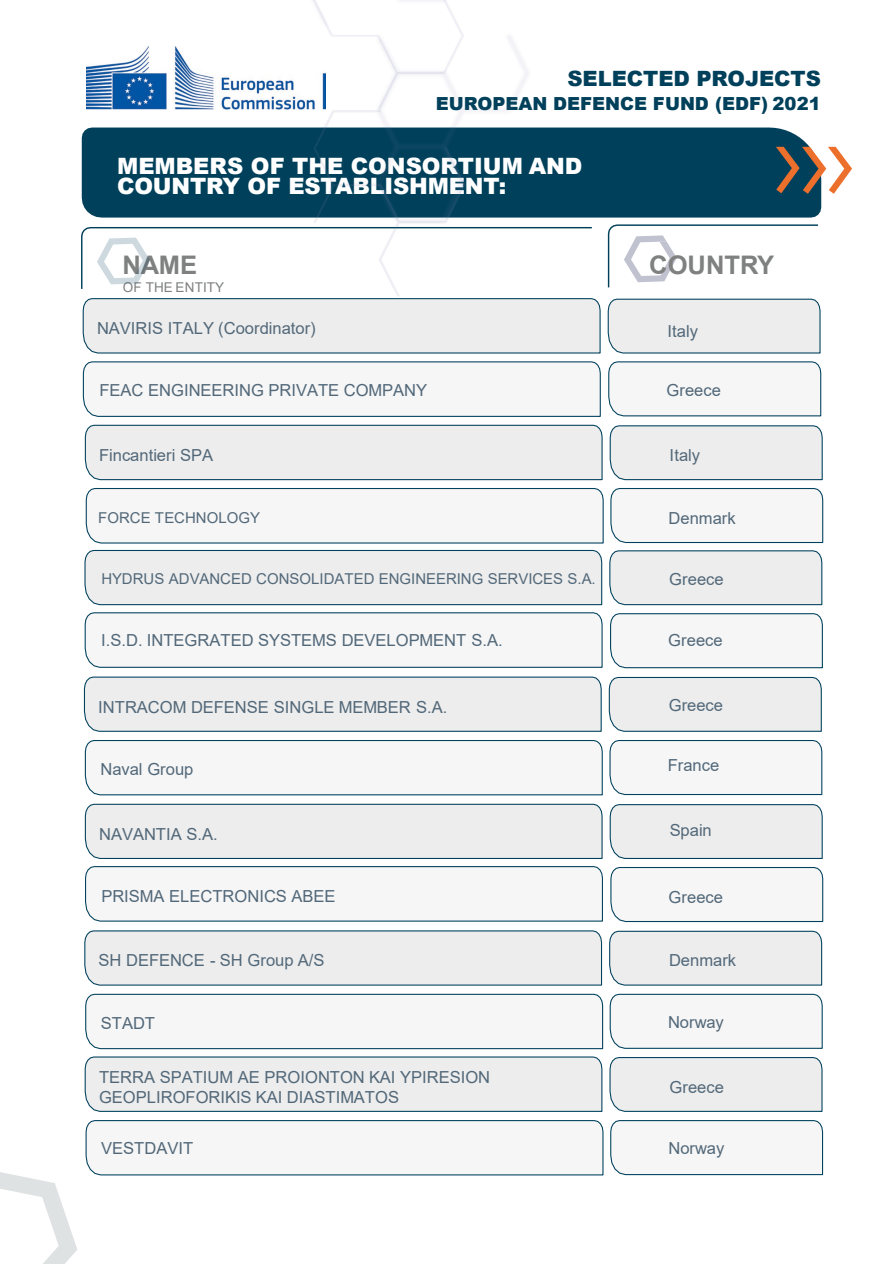
<style>
.page{position:relative;width:893px;height:1264px;background:#fff}
.page>*{position:absolute;margin:0;border:0;box-sizing:border-box;transform-origin:0 0}
.t1{font:700 25.5px "Arial";color:#7f8080}
.t2{font:900 22.5px/19.5px "Arial";color:#fff}
.t3{font:900 21px "Arial";letter-spacing:-.005em;color:#00405a}
.t4{font:900 18px "Arial";color:#00405a}
.t5{font:16.5px/19.8px "Arial";color:#526879}
.t6{font:15px "Arial";color:#526879}
.t7{font:13.5px "Arial";letter-spacing:.01em;color:#7f8080}
</style>
<div class="page">
<div style="left:82px;top:127px;width:739px;height:90px;background:#00405a"></div>
<svg style="left:608px;top:361px;width:213px;height:56px"></svg>
<svg style="left:607px;top:298px;width:214px;height:56px;background:#e2e5e7"></svg>
<svg style="left:82px;top:361px;width:519px;height:56px"></svg>
<svg style="left:82px;top:298px;width:519px;height:56px;background:#e3e5e7"></svg>
<svg style="left:607px;top:224px;width:211px;height:64px"></svg>
<svg style="left:81px;top:227px;width:511px;height:62px"></svg>
<svg style="left:775px;top:147px;width:77px;height:47px"></svg>
<svg style="left:0;top:1172px;width:77px;height:91px"></svg>
<svg style="left:609px;top:425px;width:214px;height:55px;background:#e3e6e7"></svg>
<div style="left:84px;top:424px;width:519px;height:56px;background:#ededed"></div>
<svg style="left:610px;top:613px;width:213px;height:55px"></svg>
<svg style="left:84px;top:612px;width:519px;height:56px"></svg>
<svg style="left:84px;top:488px;width:739px;height:117px"></svg>
<svg style="left:609px;top:740px;width:213px;height:55px"></svg>
<svg style="left:608px;top:676px;width:214px;height:56px;background:#e3e6e7"></svg>
<div style="left:84px;top:740px;width:519px;height:55px;background:#f6f6f6"></div>
<svg style="left:83px;top:676px;width:519px;height:56px;background:#e3e6e7"></svg>
<svg style="left:610px;top:867px;width:213px;height:55px"></svg>
<svg style="left:609px;top:804px;width:214px;height:55px;background:#e2e5e6"></svg>
<svg style="left:85px;top:866px;width:518px;height:56px"></svg>
<svg style="left:84px;top:803px;width:519px;height:56px;background:#e3e6e7"></svg>
<svg style="left:609px;top:993px;width:214px;height:56px"></svg>
<svg style="left:609px;top:930px;width:213px;height:55px;background:#e4e7e8"></svg>
<div style="left:85px;top:993px;width:518px;height:56px;background:#f6f6f6"></div>
<div style="left:84px;top:930px;width:518px;height:55px;background:#ededed"></div>
<svg style="left:609px;top:1057px;width:214px;height:55px;background:#e2e5e6"></svg>
<svg style="left:85px;top:1120px;width:738px;height:55px"></svg>
<svg style="left:84px;top:1056px;width:519px;height:56px;background:#e3e5e7"></svg>
<img style="left:86px;top:46px;width:171px;height:63px">
<img style="left:257px;top:0;width:326px;height:296px">
<p class="t3" style="left:567px;top:63px;width:255px">SELECTED PROJECTS</p>
<p class="t4" style="left:436px;top:90px;width:386px">EUROPEAN DEFENCE FUND (EDF) 2021</p>
<h2 class="t2" style="left:117px;top:156px;width:466px">MEMBERS OF THE CONSORTIUM AND<br>COUNTRY OF ESTABLISHMENT:</h2>
<h1 class="t1" style="left:122px;top:247px;width:76px">NAME</h1>
<p class="t7" style="left:123px;top:277px;width:103px">OF THE ENTITY</p>
<h1 class="t1" style="left:649px;top:247px;width:126px">COUNTRY</h1>
<p class="t5" style="left:97px;top:318px;width:220px">NAVIRIS ITALY (Coordinator)</p>
<p class="t5" style="left:667px;top:321px;width:32px">Italy</p>
<p class="t5" style="left:99px;top:380px;width:329px">FEAC ENGINEERING PRIVATE COMPANY</p>
<p class="t5" style="left:666px;top:380px;width:56px">Greece</p>
<p class="t5" style="left:99px;top:445px;width:115px">Fincantieri SPA</p>
<p class="t5" style="left:669px;top:445px;width:32px">Italy</p>
<p class="t6" style="left:98px;top:507px;width:163px">FORCE TECHNOLOGY</p>
<p class="t5" style="left:668px;top:508px;width:69px">Denmark</p>
<p class="t6" style="left:101px;top:568px;width:496px">HYDRUS ADVANCED CONSOLIDATED ENGINEERING SERVICES S.A.</p>
<p class="t5" style="left:669px;top:569px;width:56px">Greece</p>
<p class="t5" style="left:101px;top:630px;width:403px">I.S.D. INTEGRATED SYSTEMS DEVELOPMENT S.A.</p>
<p class="t5" style="left:668px;top:629px;width:56px">Greece</p>
<p class="t5" style="left:98px;top:696px;width:350px">INTRACOM DEFENSE SINGLE MEMBER S.A.</p>
<p class="t5" style="left:668px;top:694px;width:56px">Greece</p>
<p class="t5" style="left:100px;top:759px;width:94px">Naval Group</p>
<p class="t5" style="left:667px;top:754px;width:53px">France</p>
<p class="t5" style="left:99px;top:823px;width:120px">NAVANTIA S.A.</p>
<p class="t5" style="left:669px;top:820px;width:44px">Spain</p>
<p class="t5" style="left:101px;top:885px;width:236px">PRISMA ELECTRONICS ABEE</p>
<p class="t5" style="left:668px;top:887px;width:56px">Greece</p>
<p class="t5" style="left:99px;top:950px;width:227px">SH DEFENCE - SH Group A/S</p>
<p class="t5" style="left:669px;top:950px;width:69px">Denmark</p>
<p class="t5" style="left:101px;top:1012px;width:56px">STADT</p>
<p class="t5" style="left:668px;top:1011px;width:57px">Norway</p>
<p class="t5" style="left:99px;top:1067px;width:393px">TERRA SPATIUM AE PROIONTON KAI YPIRESION<br>GEOPLIROFORIKIS KAI DIASTIMATOS</p>
<p class="t5" style="left:669px;top:1077px;width:56px">Greece</p>
<p class="t5" style="left:101px;top:1137px;width:93px">VESTDAVIT</p>
<p class="t5" style="left:668px;top:1137px;width:57px">Norway</p>
</div>
